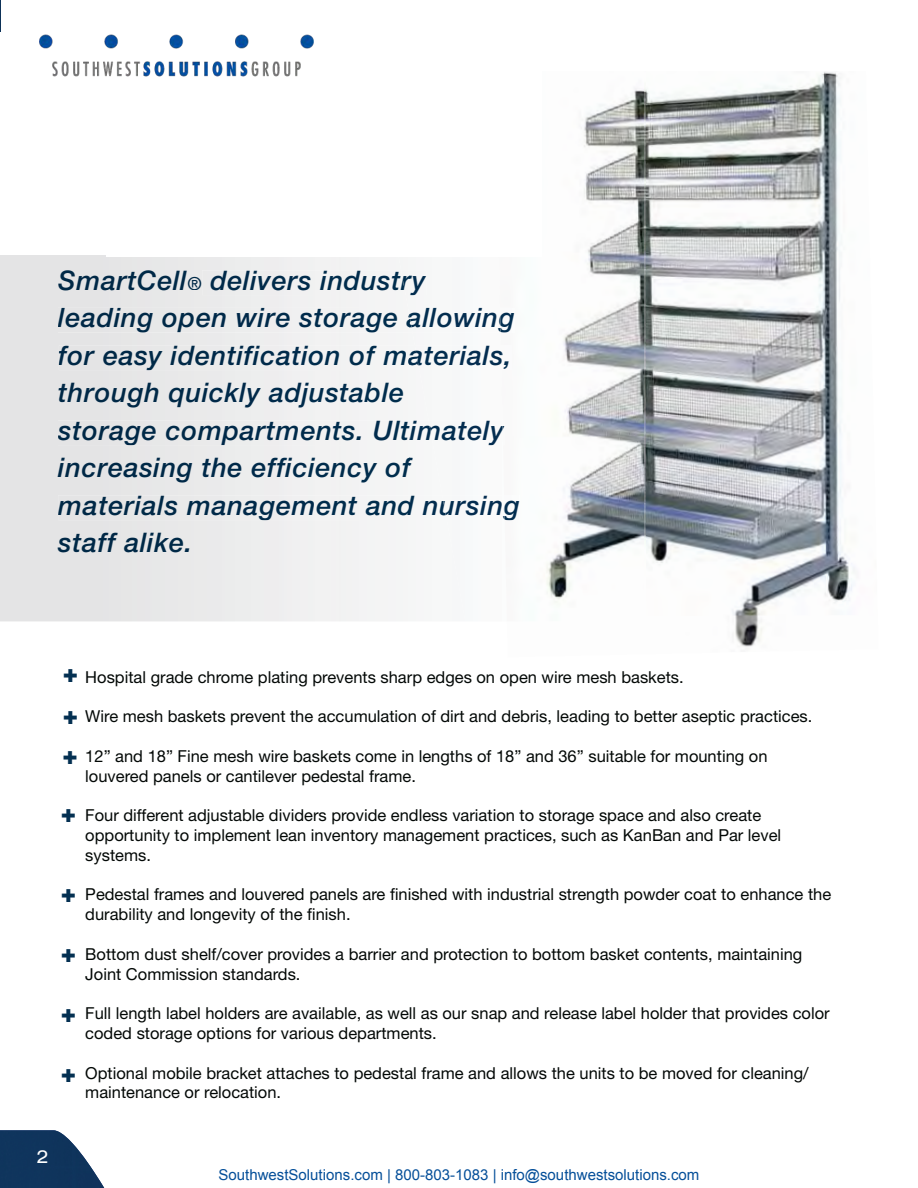
<style>
.page{position:relative;width:918px;height:1188px;background:#fff}
.page>*{position:absolute;margin:0;border:0;box-sizing:border-box;transform-origin:0 0}
.t1{font:italic 500 27px/37.5px "Helvetica Neue";letter-spacing:.025em;color:#002846}
.t2{font:italic 900 25.5px/41.4px "Helvetica Neue";color:#043052;text-align:justify}
.t3{font:expanded 18px "Helvetica Neue";color:#fff}
.t4{font:16.5px/19.8px "Helvetica Neue";color:#030806}
.t5{font:15px "Arial";color:#054f99}
.s1{color:#002947}
.s2{font-size:18px;color:#002947}
.s3{color:#002949}
.s4{color:#002a49}
.s5{color:#002a4a}
.s6{color:#002a4b}
.s7{color:#002c4c}
.s8{color:#012c4d}
.s9{color:#002d4d}
.s10{color:#022d4f}
.s11{color:#002948}
.s12{color:#042d50}
.s13{color:#032e50}
.s14{color:#002847}
.s15{color:#032d4f}
</style>
<div class="page">
<img style="left:0;top:1130px;width:104px;height:58px">
<img style="left:646px;top:72px;width:209px;height:575px">
<svg style="left:0;top:255px;width:363px;height:367px"></svg>
<div style="left:363px;top:257px;width:40px;height:364px;background:#f4f4f4"></div>
<div style="left:59px;top:270px;width:128px;height:20px;background:#e6e6e6"></div>
<div style="left:188px;top:276px;width:13px;height:14px;background:#eaeaea"></div>
<div style="left:202px;top:270px;width:201px;height:25px;background:#f0f0f1"></div>
<svg style="left:58px;top:308px;width:345px;height:25px"></svg>
<svg style="left:59px;top:345px;width:344px;height:25px"></svg>
<div style="left:59px;top:383px;width:345px;height:25px;background:#ebecec"></div>
<svg style="left:58px;top:420px;width:345px;height:25px"></svg>
<div style="left:58px;top:458px;width:355px;height:25px;background:#eceded"></div>
<svg style="left:58px;top:495px;width:345px;height:25px"></svg>
<div style="left:58px;top:533px;width:131px;height:20px;background:#e6e6e6"></div>
<img style="left:546px;top:88px;width:100px;height:515px">
<div style="left:107px;top:67px;width:435px;height:189px;background:#fff"></div>
<img style="left:39px;top:34px;width:274px;height:43px">
<p class="t1" style="left:58px;top:264px;width:463px">Smart<span class="s1">Cell</span><span class="s2">®</span> <span class="s3">del</span><span class="s4">i</span><span class="s5">ver</span><span class="s6">s</span> <span class="s7">indu</span><span class="s8">s</span><span class="s9">tr</span><span class="s10">y </span>leadin<span class="s11">g</span> <span class="s1">ope</span><span class="s3">n w</span><span class="s5">ire</span> <span class="s6">s</span><span class="s7">torag</span><span class="s9">e a</span><span class="s10">llo</span><span class="s12">win</span><span class="s13">g </span>for ea<span class="s14">s</span><span class="s1">y ide</span><span class="s3">ntif</span><span class="s5">ica</span><span class="s6">ti</span><span class="s7">on of</span> <span class="s9">ma</span><span class="s10">te</span><span class="s15">r</span><span class="s12">ial</span><span class="s13">s, </span>throug<span class="s1">h qui</span><span class="s3">ckly</span> <span class="s5">ad</span><span class="s6">j</span><span class="s7">ustab</span><span class="s9">le<br></span>storag<span class="s1">e com</span><span class="s3">pa</span><span class="s5">rtm</span><span class="s6">e</span><span class="s7">nts.</span> <span class="s8">U</span><span class="s9">lti</span><span class="s10">ma</span><span class="s12">tely </span>increa<span class="s1">sing t</span><span class="s3">he</span> <span class="s5">effi</span><span class="s6">c</span><span class="s7">iency</span> <span class="s9">of </span>mater<span class="s14">i</span><span class="s1">als m</span><span class="s3">ana</span><span class="s5">ge</span><span class="s6">m</span><span class="s7">ent a</span><span class="s9">nd</span> <span class="s10">nu</span><span class="s12">rsin</span><span class="s13">g </span>staff a<span class="s1">like.</span></p>
<h2 class="t2" style="left:63px;top:654px;width:17px">+ + +</h2>
<h2 class="t2" style="left:61px;top:794px;width:17px">+</h2>
<h2 class="t2" style="left:61px;top:875px;width:17px">+</h2>
<h2 class="t2" style="left:61px;top:934px;width:17px">+</h2>
<h2 class="t2" style="left:61px;top:994px;width:17px">+</h2>
<h2 class="t2" style="left:61px;top:1054px;width:17px">+</h2>
<p class="t4" style="left:85px;top:669px;width:600px">Hospital grade chrome plating prevents sharp edges on open wire mesh baskets.</p>
<p class="t4" style="left:85px;top:708px;width:729px">Wire mesh baskets prevent the accumulation of dirt and debris, leading to better aseptic practices.</p>
<p class="t4" style="left:85px;top:748px;width:684px">12” and 18” Fine mesh wire baskets come in lengths of 18” and 36” suitable for mounting on louvered panels or cantilever pedestal frame.</p>
<p class="t4" style="left:85px;top:807px;width:697px">Four different adjustable dividers provide endless variation to storage space and also create opportunity to implement lean inventory management practices, such as KanBan and Par level systems.</p>
<p class="t4" style="left:85px;top:886px;width:747px">Pedestal frames and louvered panels are finished with industrial strength powder coat to enhance the durability and longevity of the finish.</p>
<p class="t4" style="left:85px;top:946px;width:719px">Bottom dust shelf/cover provides a barrier and protection to bottom basket contents, maintaining<br>Joint Commission standards.</p>
<p class="t4" style="left:85px;top:1005px;width:746px">Full length label holders are available, as well as our snap and release label holder that provides color coded storage options for various departments.</p>
<p class="t4" style="left:85px;top:1065px;width:725px">Optional mobile bracket attaches to pedestal frame and allows the units to be moved for cleaning/ maintenance or relocation.</p>
<p class="t3" style="left:37px;top:1150px;width:14px">2</p>
<p class="t5" style="left:219px;top:1165px;width:482px">SouthwestSolutions.com | 800-803-1083 | info@southwestsolutions.com</p>
</div>
